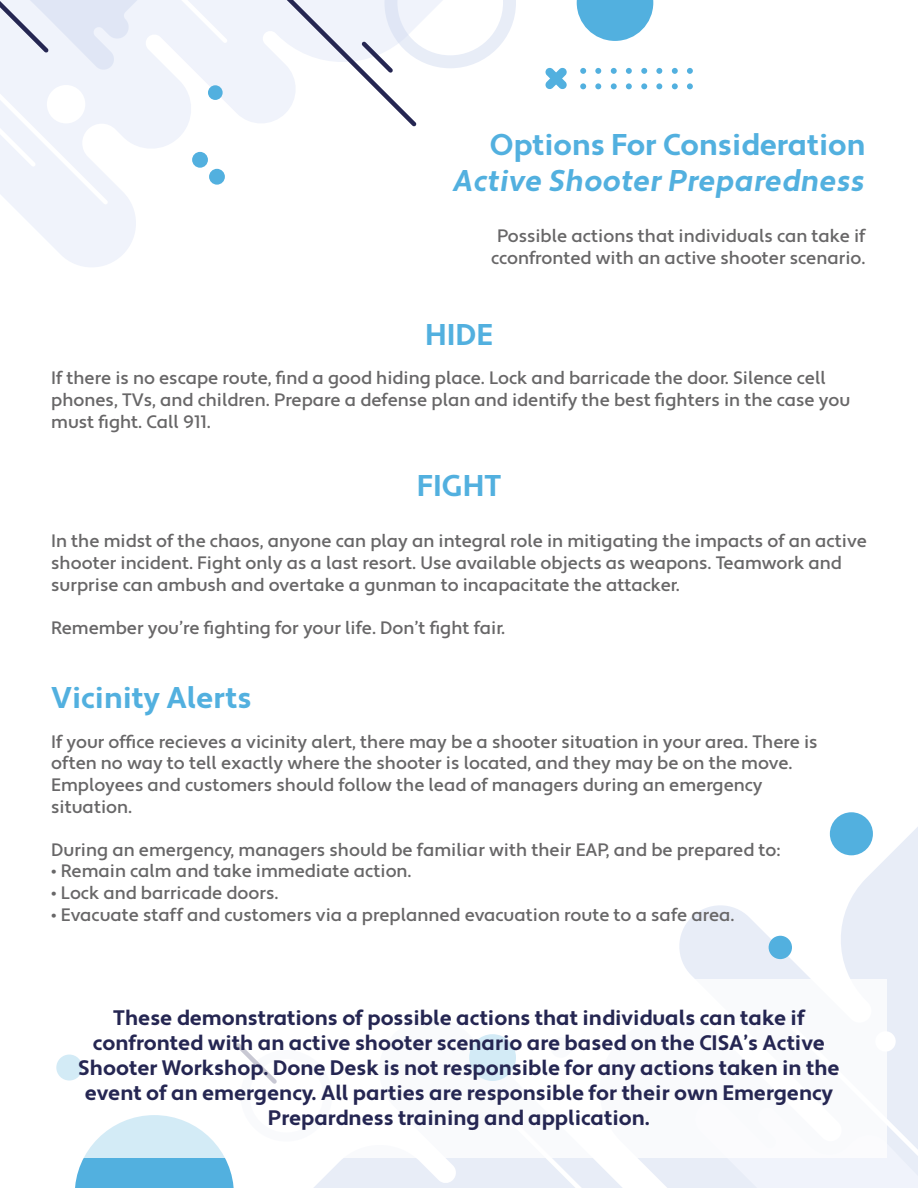
<style>
.page{position:relative;width:918px;height:1188px;background:#fff}
.page>*{position:absolute;margin:0;border:0;box-sizing:border-box;transform-origin:0 0}
.t1{font:700 30px "Apertura";color:#52b0df}
.t2{font:30px "Apertura Bold Obliq";color:#52b0df}
.t3{font:700 21px/25.2px "Apertura";color:#252652;text-align:center}
.t4{font:500 18px/21.6px "Apertura";color:#686768}
</style>
<div class="page">
<svg style="left:332px;top:812px;width:586px;height:376px"></svg>
<div style="left:830px;top:812px;width:43px;height:43px;background:#52b0df;border-radius:50%"></div>
<svg style="left:509px;top:1158px;width:94px;height:30px;background:#e9eef7"></svg>
<div style="left:694px;top:1022px;width:224px;height:166px;background:#f0f3fb"></div>
<div style="left:769px;top:936px;width:23px;height:23px;background:#52b0df;border-radius:50%"></div>
<svg style="left:577px;top:0;width:76px;height:41px"></svg>
<svg style="left:16px;top:0;width:256px;height:267px"></svg>
<svg style="left:545px;top:67px;width:22px;height:22px"></svg>
<svg style="left:611px;top:83px;width:6px;height:6px"></svg>
<svg style="left:611px;top:68px;width:6px;height:6px"></svg>
<svg style="left:626px;top:83px;width:6px;height:6px"></svg>
<svg style="left:626px;top:68px;width:6px;height:6px"></svg>
<svg style="left:580px;top:83px;width:6px;height:6px"></svg>
<svg style="left:580px;top:68px;width:6px;height:6px"></svg>
<svg style="left:595px;top:83px;width:6px;height:6px"></svg>
<svg style="left:595px;top:68px;width:6px;height:6px"></svg>
<svg style="left:672px;top:83px;width:6px;height:6px"></svg>
<svg style="left:672px;top:68px;width:6px;height:6px"></svg>
<svg style="left:687px;top:83px;width:6px;height:6px"></svg>
<svg style="left:687px;top:68px;width:6px;height:6px"></svg>
<svg style="left:641px;top:83px;width:6px;height:6px"></svg>
<svg style="left:641px;top:68px;width:6px;height:6px"></svg>
<svg style="left:656px;top:83px;width:6px;height:6px"></svg>
<svg style="left:656px;top:68px;width:6px;height:6px"></svg>
<svg style="left:0;top:0;width:231px;height:209px"></svg>
<svg style="left:272px;top:0;width:244px;height:127px"></svg>
<svg style="left:75px;top:1158px;width:257px;height:30px"></svg>
<div style="left:32px;top:980px;width:854px;height:178px;background:#fff"></div>
<h1 class="t1" style="left:490px;top:127px;width:377px">Options For Consideration</h1>
<h1 class="t2" style="left:454px;top:163px;width:413px">Active Shooter Preparedness</h1>
<p class="t4" style="left:491px;top:226px;width:376px;text-align:center">Possible actions that individuals can take if cconfronted with an active shooter scenario.</p>
<h1 class="t1" style="left:425px;top:317px;width:69px">HIDE</h1>
<p class="t4" style="left:51px;top:368px;width:801px">If there is no escape route, find a good hiding place. Lock and barricade the door. Silence cell phones, TVs, and children. Prepare a defense plan and identify the best fighters in the case you must fight. Call 911.</p>
<h1 class="t1" style="left:417px;top:467px;width:86px">FIGHT</h1>
<p class="t4" style="left:51px;top:531px;width:817px">In the midst of the chaos, anyone can play an integral role in mitigating the impacts of an active shooter incident. Fight only as a last resort. Use available objects as weapons. Teamwork and surprise can ambush and overtake a gunman to incapacitate the attacker.</p>
<p class="t4" style="left:51px;top:617px;width:456px">Remember you’re fighting for your life. Don’t fight fair.</p>
<h1 class="t1" style="left:51px;top:680px;width:202px">Vicinity Alerts</h1>
<p class="t4" style="left:51px;top:731px;width:768px">If your office recieves a vicinity alert, there may be a shooter situation in your area. There is often no way to tell exactly where the shooter is located, and they may be on the move.<br>Employees and customers should follow the lead of managers during an emergency situation.</p>
<p class="t4" style="left:51px;top:839px;width:731px">During an emergency, managers should be familiar with their EAP, and be prepared to:</p>
<p class="t4" style="left:51px;top:861px;width:362px">• Remain calm and take immediate action.</p>
<p class="t4" style="left:51px;top:883px;width:229px">• Lock and barricade doors.</p>
<p class="t4" style="left:51px;top:904px;width:685px">• Evacuate staff and customers via a preplanned evacuation route to a safe area.</p>
<p class="t3" style="left:78px;top:1005px;width:763px">These demonstrations of possible actions that individuals can take if confronted with an active shooter scenario are based on the CISA’s Active Shooter Workshop. Done Desk is not responsible for any actions taken in the event of an emergency. All parties are responsible for their own Emergency Prepardness training and application.</p>
</div>
